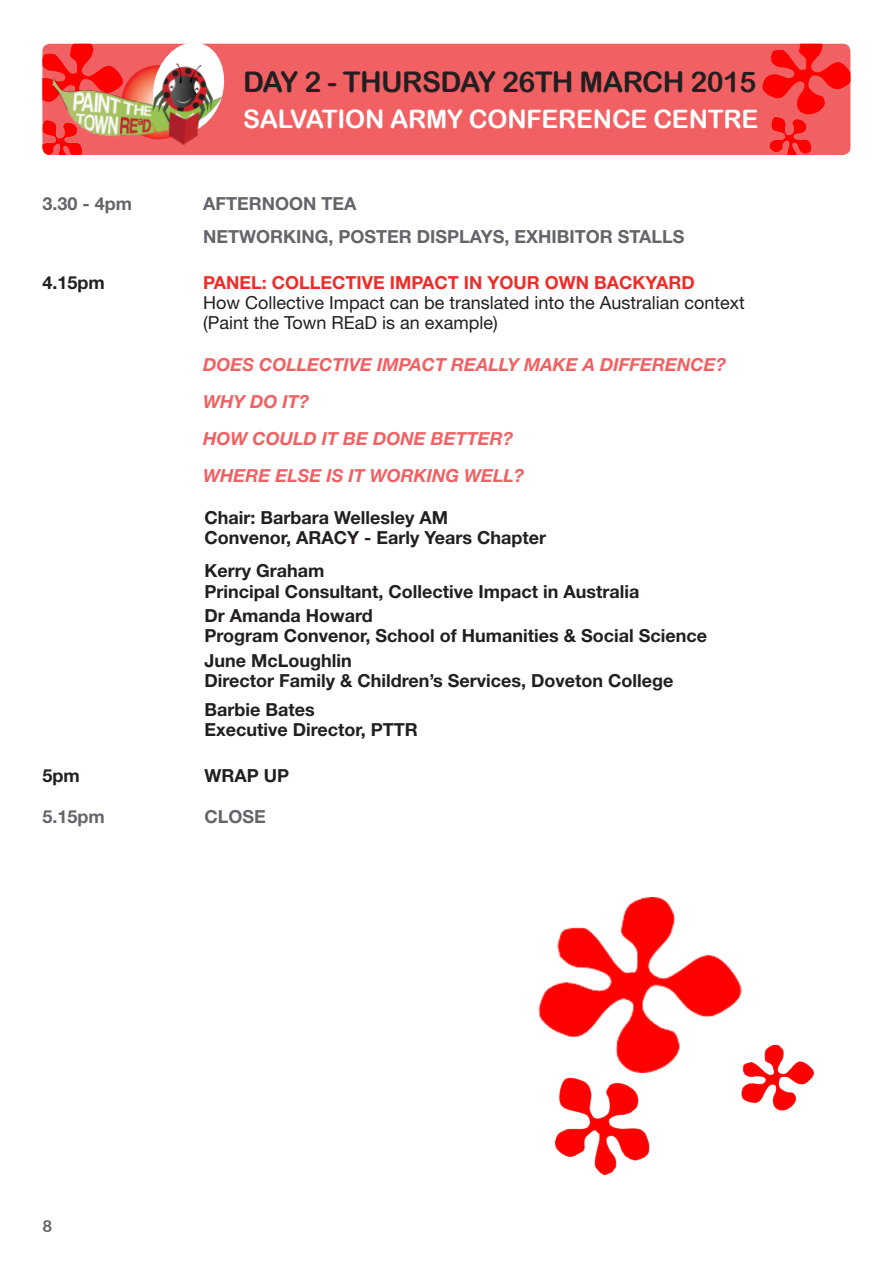
<style>
.page{position:relative;width:893px;height:1263px;background:#fff}
.page>*{position:absolute;margin:0;border:0;box-sizing:border-box;transform-origin:0 0}
.Keynote{font:28.5px "Arial Rounded MT Bold";letter-spacing:-.02em;color:#231f20}
.Keynote-2{font:25.5px "Arial Rounded MT Bold";letter-spacing:-.01em;color:#fff}
.Body{font:700 18px/20.2px "Helvetica Neue LT Std";color:#231f20}
.Body-2{font:italic 700 18px "Helvetica Neue LT Std";color:#f16163}
.Body-3{font:18px/20.2px "Helvetica Neue LT Std";color:#231f20}
.Body-4{font:700 18px "Helvetica Neue LT Std";color:#63656a}
.Body-5{font:700 18px "Helvetica Neue LT Std";color:#ee2d29}
.t1{font:16.5px "Arial Rounded MT Bold";color:#63656a}
</style>
<div class="page">
<div style="left:42px;top:44px;width:808px;height:111px;background:#f16163;border-radius:8px"></div>
<img style="left:42px;top:44px;width:52px;height:111px">
<img style="left:762px;top:44px;width:88px;height:111px">
<svg style="left:120px;top:43px;width:109px;height:41px"></svg>
<img style="left:49px;top:55px;width:175px;height:92px">
<img style="left:538px;top:896px;width:277px;height:280px">
<p class="Keynote" style="left:243px;top:65px;width:515px">DAY 2 - THURSDAY 26TH MARCH 2015</p>
<p class="Keynote-2" style="left:243px;top:103px;width:517px">SALVATION ARMY CONFERENCE CENTRE</p>
<p class="Body-4" style="left:43px;top:192px;width:91px">3.30 - 4pm</p>
<p class="Body-4" style="left:203px;top:192px;width:155px">AFTERNOON TEA</p>
<p class="Body-4" style="left:203px;top:225px;width:483px">NETWORKING, POSTER DISPLAYS, EXHIBITOR STALLS</p>
<p class="Body" style="left:43px;top:272px;width:64px">4.15pm</p>
<p class="Body-5" style="left:203px;top:271px;width:493px">PANEL: COLLECTIVE IMPACT IN YOUR OWN BACKYARD</p>
<p class="Body-3" style="left:203px;top:292px;width:543px">How Collective Impact can be translated into the Australian context (Paint the Town REaD is an example)</p>
<p class="Body-2" style="left:203px;top:353px;width:525px">DOES COLLECTIVE IMPACT REALLY MAKE A DIFFERENCE?</p>
<p class="Body-2" style="left:203px;top:390px;width:108px">WHY DO IT?</p>
<p class="Body-2" style="left:203px;top:428px;width:312px">HOW COULD IT BE DONE BETTER?</p>
<p class="Body-2" style="left:203px;top:465px;width:322px">WHERE ELSE IS IT WORKING WELL?</p>
<p class="Body" style="left:205px;top:507px;width:343px">Chair: Barbara Wellesley AM<br>Convenor, ARACY - Early Years Chapter</p>
<p class="Body" style="left:205px;top:560px;width:436px">Kerry Graham<br>Principal Consultant, Collective Impact in Australia</p>
<p class="Body" style="left:205px;top:605px;width:504px">Dr Amanda Howard<br>Program Convenor, School of Humanities &amp; Social Science</p>
<p class="Body" style="left:205px;top:650px;width:470px">June McLoughlin<br>Director Family &amp; Children’s Services, Doveton College</p>
<p class="Body" style="left:205px;top:699px;width:215px">Barbie Bates<br>Executive Director, PTTR</p>
<p class="Body" style="left:43px;top:765px;width:39px">5pm</p>
<p class="Body" style="left:205px;top:765px;width:86px">WRAP UP</p>
<p class="Body-4" style="left:43px;top:805px;width:64px">5.15pm</p>
<p class="Body-4" style="left:205px;top:805px;width:63px">CLOSE</p>
<p class="t1" style="left:43px;top:1217px;width:11px">8</p>
</div>
